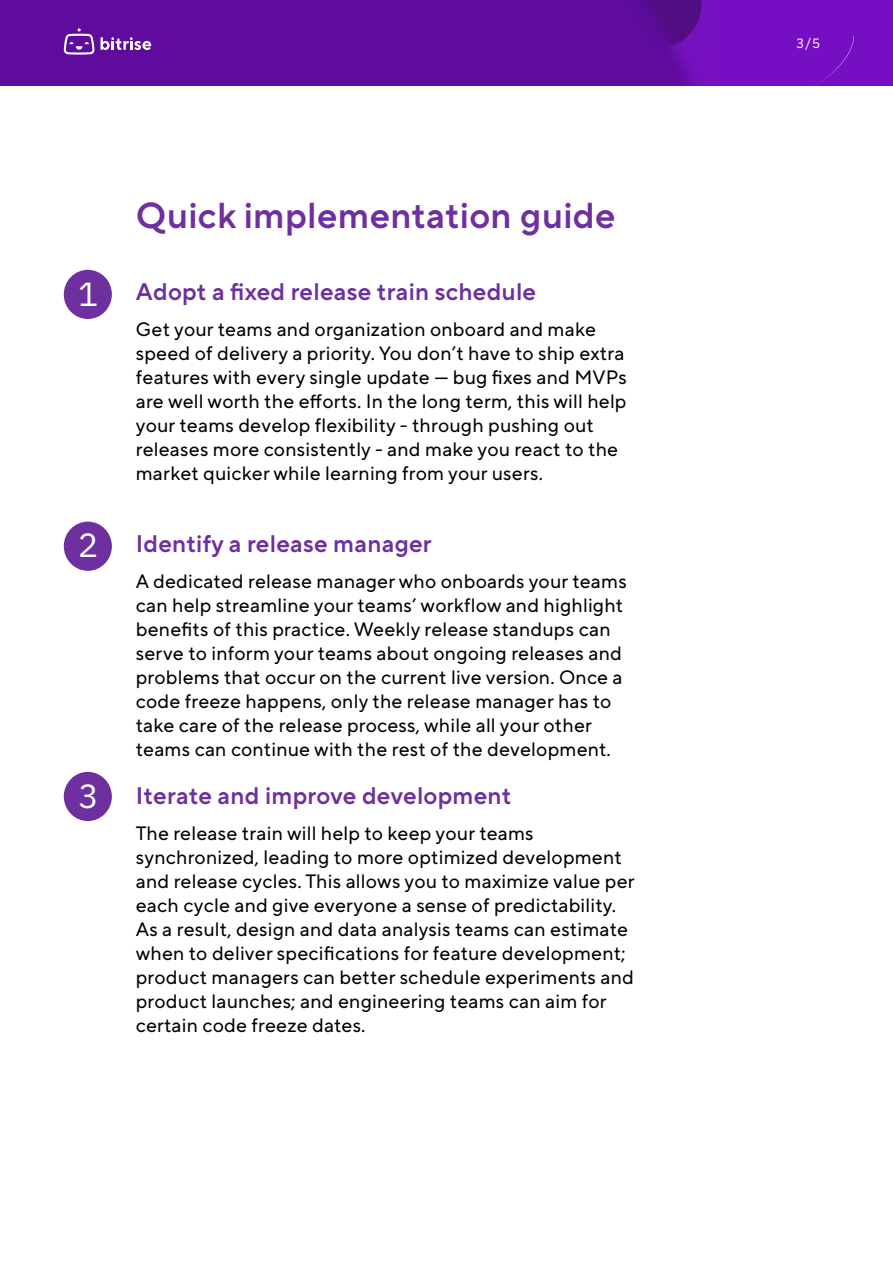
<style>
.page{position:relative;width:893px;height:1263px;background:#fff}
.page>*{position:absolute;margin:0;border:0;box-sizing:border-box;transform-origin:0 0}
.t1{font:600 36px "TT Norms Pro";letter-spacing:.01em;color:#6f309f}
.t2{font:33.45px "Bitrise Plex";color:#fff}
.t3{font:600 24px "TT Norms Pro";letter-spacing:.01em;color:#6f309f}
.t4{font:19.35px/24px "TT Norms Pro";letter-spacing:.01em;color:#000}
.t5{font:13.5px "Bitrise Plex";color:#fff}
</style>
<div class="page">
<div style="left:64px;top:270px;width:48px;height:49px;background:#6f309f;border-radius:50%"></div>
<div style="left:64px;top:522px;width:48px;height:49px;background:#6f309f;border-radius:50%"></div>
<div style="left:64px;top:772px;width:48px;height:49px;background:#6f309f;border-radius:50%"></div>
<div style="left:710px;top:0;width:183px;height:85px;background:#760fc3"></div>
<div style="left:0;top:0;width:710px;height:85px;background:#5e0b9e"></div>
<div style="left:814px;top:36px;width:39px;height:49px;background:#760fc3"></div>
<svg style="left:64px;top:28px;width:31px;height:27px"></svg>
<svg style="left:101px;top:37px;width:50px;height:13px"></svg>
<h2 class="t2" style="left:78px;top:279px;width:22px">1</h2>
<h2 class="t2" style="left:78px;top:531px;width:22px">2</h2>
<h2 class="t2" style="left:78px;top:781px;width:22px">3</h2>
<h1 class="t1" style="left:136px;top:194px;width:481px">Quick implementation guide</h1>
<p class="t3" style="left:136px;top:277px;width:402px">Adopt a fixed release train schedule</p>
<p class="t4" style="left:136px;top:317px;width:492px">Get your teams and organization onboard and make speed of delivery a priority. You don’t have to ship extra features with every single update — bug fixes and MVPs are well worth the efforts. In the long term, this will help your teams develop flexibility - through pushing out releases more consistently - and make you react to the market quicker while learning from your users.</p>
<p class="t3" style="left:136px;top:529px;width:297px">Identify a release manager</p>
<p class="t4" style="left:136px;top:569px;width:492px">A dedicated release manager who onboards your teams can help streamline your teams’ workflow and highlight benefits of this practice. Weekly release standups can serve to inform your teams about ongoing releases and problems that occur on the current live version. Once a code freeze happens, only the release manager has to take care of the release process, while all your other teams can continue with the rest of the development.</p>
<p class="t3" style="left:136px;top:781px;width:377px">Iterate and improve development</p>
<p class="t4" style="left:136px;top:821px;width:500px">The release train will help to keep your teams synchronized, leading to more optimized development and release cycles. This allows you to maximize value per each cycle and give everyone a sense of predictability.<br>As a result, design and data analysis teams can estimate when to deliver specifications for feature development; product managers can better schedule experiments and product launches; and engineering teams can aim for certain code freeze dates.</p>
<p class="t5" style="left:796px;top:37px;width:26px">3/5</p>
</div>
